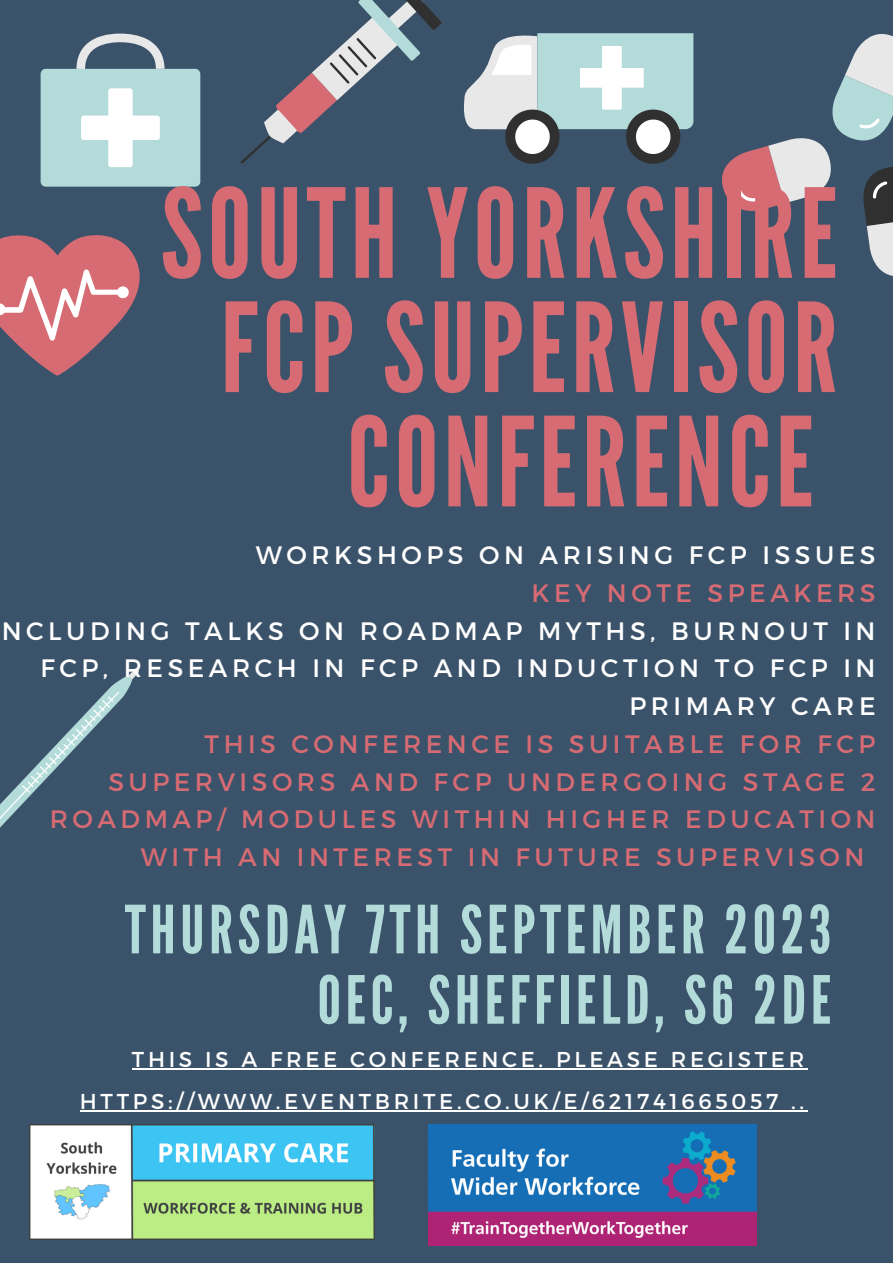
<style>
.page{position:relative;width:893px;height:1263px;background:#3b536a}
.page>*{position:absolute;margin:0;border:0;box-sizing:border-box;transform-origin:0 0}
.t1{font:123.38px/114.2px "League Gothic";letter-spacing:.04em;color:#d76b73;text-align:right}
.t2{font:66.22px "League Gothic";letter-spacing:.07em;color:#b2dbd9}
.t3{font:25.2px "Montserrat";letter-spacing:.18em;color:#d76b73}
.t4{font:25.2px/37.7px "Montserrat";letter-spacing:.18em;color:#fff;text-align:right}
.t5{font:21.52px/41.6px "Montserrat";letter-spacing:.17em;color:#fff;text-align:right}
</style>
<div class="page">
<svg style="left:723px;top:34px;width:170px;height:242px"></svg>
<svg style="left:0;top:235px;width:140px;height:141px"></svg>
<div style="left:41px;top:69px;width:159px;height:117px;background:#b2dbd9;border-radius:5px"></div>
<div style="left:81px;top:116px;width:79px;height:24px;background:#fff;border-radius:3px"></div>
<div style="left:108px;top:88px;width:25px;height:79px;background:#fff;border-radius:3px"></div>
<svg style="left:76px;top:34px;width:88px;height:35px"></svg>
<svg style="left:240px;top:0;width:201px;height:163px"></svg>
<svg style="left:464px;top:34px;width:229px;height:129px"></svg>
<svg style="left:0;top:669px;width:139px;height:159px"></svg>
<img style="left:29px;top:1124px;width:345px;height:115px">
<img style="left:429px;top:1124px;width:328px;height:122px">
<hr style="left:132px;top:1068px;width:676px;height:2px;background:#fff">
<hr style="left:80px;top:1110px;width:728px;height:1px;background:#fff">
<p class="t1" style="left:161px;top:179px;width:678px">SOUTH YORKSHIRE<br>FCP SUPERVISOR<br>CONFERENCE</p>
<p class="t4" style="left:256px;top:535px;width:621px">WORKSHOPS ON ARISING FCP ISSUES</p>
<p class="t3" style="left:531px;top:577px;width:345px">KEY NOTE SPEAKERS</p>
<p class="t4" style="left:2px;top:610px;width:875px">NCLUDING TALKS ON ROADMAP MYTHS, BURNOUT IN<br>FCP, RESEARCH IN FCP AND INDUCTION TO FCP IN<br>PRIMARY CARE</p>
<p class="t3" style="left:204px;top:727px;width:672px">THIS CONFERENCE IS SUITABLE FOR FCP</p>
<p class="t3" style="left:108px;top:765px;width:768px">SUPERVISORS AND FCP UNDERGOING STAGE 2</p>
<p class="t3" style="left:50px;top:803px;width:827px">ROADMAP/ MODULES WITHIN HIGHER EDUCATION</p>
<p class="t3" style="left:141px;top:840px;width:725px">WITH AN INTEREST IN FUTURE SUPERVISON</p>
<p class="t2" style="left:125px;top:891px;width:708px">THURSDAY 7TH SEPTEMBER 2023</p>
<p class="t2" style="left:317px;top:962px;width:515px">OEC, SHEFFIELD, S6 2DE</p>
<p class="t5" style="left:80px;top:1037px;width:726px">THIS IS A FREE CONFERENCE. PLEASE REGISTER<br>HTTPS://WWW.EVENTBRITE.CO.UK/E/621741665057 ..</p>
</div>
